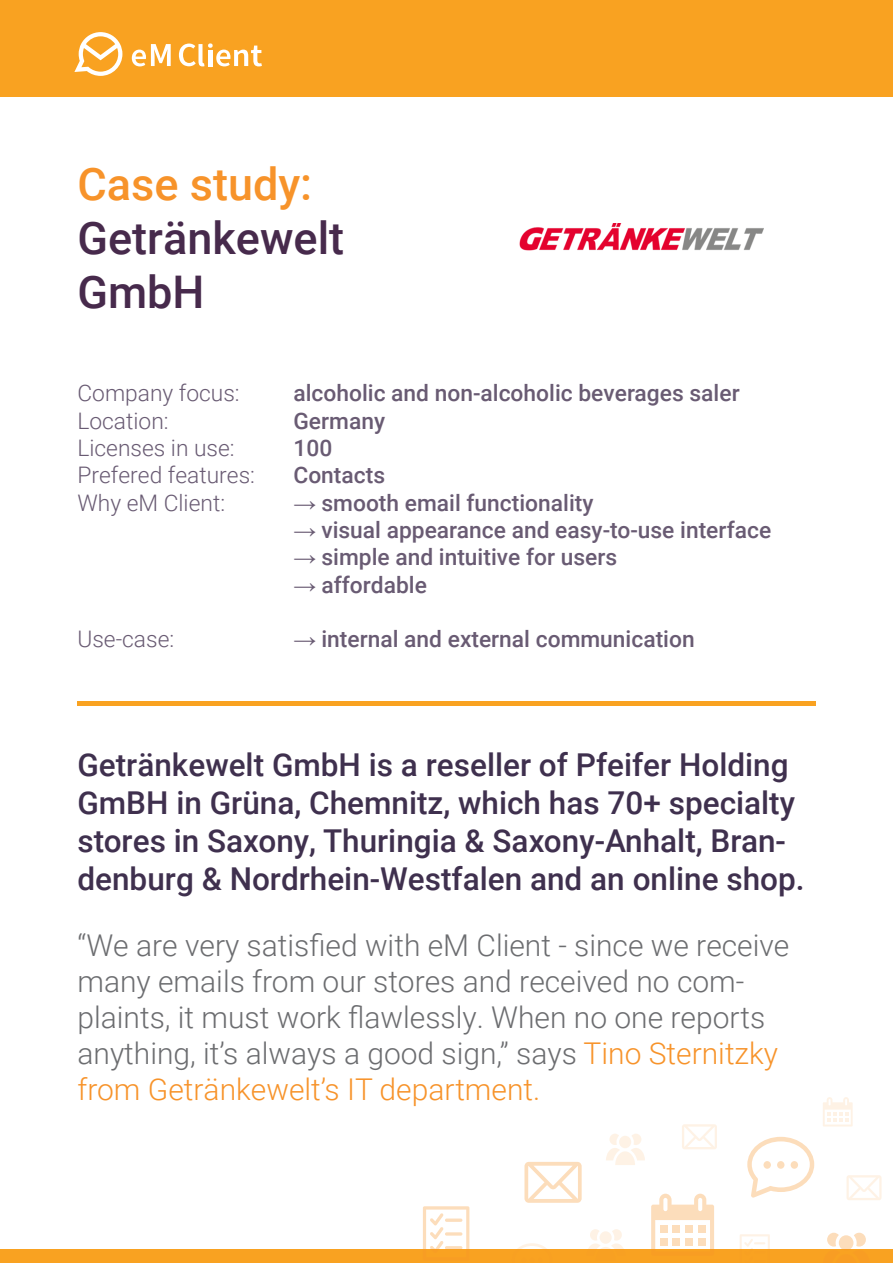
<style>
.page{position:relative;width:893px;height:1263px;background:#fff}
.page>*{position:absolute;margin:0;border:0;box-sizing:border-box;transform-origin:0 0}
.t1{font:500 45px/54px "Roboto";color:#472a4c}
.t2{font:500 45px "Roboto";color:#f7932a}
.t3{font:500 31.5px/37.8px "Roboto";color:#3f304e}
.t4{font:300 30px/36px "Roboto";color:#6c6d70}
.t5{font:500 22.8px "Roboto";color:#695b73}
.t6{font:300 22.8px "Roboto";color:#695b73}
.s1{font-family:"Arial Narrow";font-weight:400}
.s2{color:#f7932a}
</style>
<div class="page">
<div style="left:0;top:0;width:893px;height:97px;background:#f9a221"></div>
<div style="left:0;top:1249px;width:893px;height:14px;background:#f9a221"></div>
<svg style="left:524px;top:1162px;width:58px;height:41px"></svg>
<svg style="left:846px;top:1175px;width:35px;height:25px"></svg>
<svg style="left:517px;top:1243px;width:30px;height:6px"></svg>
<svg style="left:827px;top:1233px;width:39px;height:16px"></svg>
<div style="left:839px;top:1235px;width:14px;height:15px;background:#fcddbb;border-radius:50%"></div>
<svg style="left:606px;top:1134px;width:39px;height:31px"></svg>
<div style="left:619px;top:1136px;width:12px;height:12px;background:#fef2e5;border-radius:50%"></div>
<svg style="left:423px;top:1206px;width:46px;height:43px"></svg>
<svg style="left:445px;top:1218px;width:17px;height:4px"></svg>
<svg style="left:740px;top:1234px;width:30px;height:15px"></svg>
<svg style="left:651px;top:1194px;width:63px;height:55px"></svg>
<svg style="left:682px;top:1124px;width:35px;height:25px"></svg>
<svg style="left:747px;top:1137px;width:67px;height:60px"></svg>
<div style="left:763px;top:1161px;width:8px;height:8px;background:#fcddbb;border-radius:50%"></div>
<div style="left:777px;top:1161px;width:7px;height:8px;background:#fcddbb;border-radius:50%"></div>
<div style="left:791px;top:1161px;width:7px;height:8px;background:#fcddbb;border-radius:50%"></div>
<svg style="left:588px;top:1229px;width:36px;height:20px"></svg>
<div style="left:600px;top:1231px;width:12px;height:13px;background:#fef2e5;border-radius:50%"></div>
<svg style="left:823px;top:1097px;width:30px;height:29px"></svg>
<svg style="left:74px;top:32px;width:48px;height:44px"></svg>
<svg style="left:132px;top:44px;width:39px;height:22px"></svg>
<svg style="left:179px;top:43px;width:83px;height:23px"></svg>
<img style="left:519px;top:223px;width:245px;height:28px">
<div style="left:77px;top:701px;width:738px;height:5px;background:#f9a221"></div>
<p class="t2" style="left:77px;top:152px;width:236px">Case study:</p>
<p class="t1" style="left:77px;top:209px;width:268px">Getränkewelt<br>GmbH</p>
<p class="t6" style="left:77px;top:377px;width:164px">Company focus:</p>
<p class="t5" style="left:293px;top:377px;width:448px">alcoholic and non-alcoholic beverages saler</p>
<p class="t6" style="left:77px;top:405px;width:93px">Location:</p>
<p class="t5" style="left:293px;top:405px;width:93px">Germany</p>
<p class="t6" style="left:77px;top:432px;width:159px">Licenses in use:</p>
<p class="t5" style="left:293px;top:432px;width:40px">100</p>
<p class="t6" style="left:77px;top:459px;width:179px">Prefered features:</p>
<p class="t5" style="left:293px;top:459px;width:93px">Contacts</p>
<p class="t6" style="left:77px;top:487px;width:149px">Why eM Client:</p>
<p class="t5" style="left:293px;top:487px;width:302px"><span class="s1">→</span> smooth email functionality</p>
<p class="t5" style="left:293px;top:514px;width:479px"><span class="s1">→</span> visual appearance and easy-to-use interface</p>
<p class="t5" style="left:293px;top:541px;width:325px"><span class="s1">→</span> simple and intuitive for users</p>
<p class="t5" style="left:293px;top:569px;width:135px"><span class="s1">→</span> affordable</p>
<p class="t6" style="left:77px;top:623px;width:98px">Use-case:</p>
<p class="t5" style="left:293px;top:623px;width:403px"><span class="s1">→</span> internal and external communication</p>
<p class="t3" style="left:77px;top:745px;width:729px">Getränkewelt GmbH is a reseller of Pfeifer Holding GmBH in Grüna, Chemnitz, which has 70+ specialty stores in Saxony, Thuringia &amp; Saxony-Anhalt, Bran&shy;denburg &amp; Nordrhein-Westfalen and an online shop.</p>
<p class="t4" style="left:77px;top:926px;width:713px">“We are very satisfied with eM Client - since we receive many emails from our stores and received no com&shy;plaints, it must work flawlessly. When no one reports anything, it’s always a good sign,” says <span class="s2">Tino Sternitzky from Getränkewelt’s IT department.</span></p>
</div>
